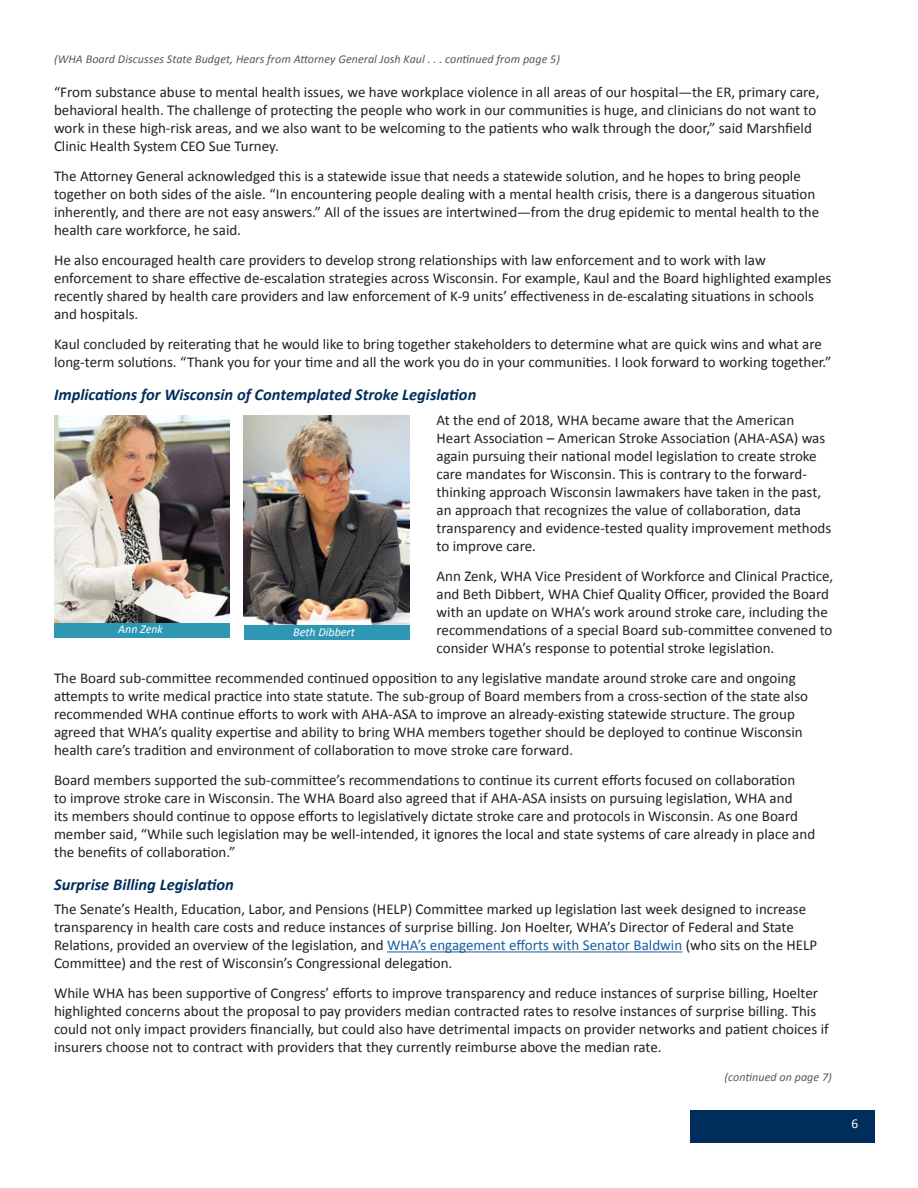
<style>
.page{position:relative;width:918px;height:1188px;background:#fff}
.page>*{position:absolute;margin:0;border:0;box-sizing:border-box;transform-origin:0 0}
.Subhead{font:italic 700 16.5px "Calibri";color:#002e5c}
.Body_Copy{font:15px/18px "Calibri";color:#231f20}
.t1{font:13.5px "Calibri";color:#fff}
.Continued{font:italic 12px "Calibri";letter-spacing:.005em;color:#57585a}
.Photo_Caption{font:italic 12px "Calibri";color:#fff}
.s1{font-family:"Calluna Sans"}
.s2{color:#175d9e}
</style>
<div class="page">
<div style="left:690px;top:1111px;width:184px;height:32px;background:#002e5c"></div>
<hr style="left:387px;top:951px;width:295px;height:1px;background:#175d9e">
<img style="left:54px;top:415px;width:176px;height:208px">
<div style="left:54px;top:623px;width:176px;height:14px;background:#2e97b4"></div>
<img style="left:244px;top:416px;width:166px;height:209px">
<div style="left:244px;top:625px;width:166px;height:14px;background:#2e97b4"></div>
<p class="Continued" style="left:54px;top:52px;width:508px">(WHA Board Discusses State Budget, Hears from Attorney General Josh Kaul . . . continued from page 5)</p>
<p class="Body_Copy" style="left:54px;top:82px;width:767px">“From substance abuse to mental health issues, we have workplace violence in all areas of our hospital<span class="s1">—</span>the ER, primary care, behavioral health. The challenge of protecting the people who work in our communities is huge, and clinicians do not want to work in these high-risk areas, and we also want to be welcoming to the patients who walk through the door,” said Marshfield Clinic Health System CEO Sue Turney.</p>
<p class="Body_Copy" style="left:54px;top:166px;width:767px">The Attorney General acknowledged this is a statewide issue that needs a statewide solution, and he hopes to bring people together on both sides of the aisle. “In encountering people dealing with a mental health crisis, there is a dangerous situation inherently, and there are not easy answers.” All of the issues are intertwined<span class="s1">—</span>from the drug epidemic to mental health to the health care workforce, he said.</p>
<p class="Body_Copy" style="left:54px;top:250px;width:779px">He also encouraged health care providers to develop strong relationships with law enforcement and to work with law enforcement to share effective de-escalation strategies across Wisconsin. For example, Kaul and the Board highlighted examples recently shared by health care providers and law enforcement of K-9 units’ effectiveness in de-escalating situations in schools and hospitals.</p>
<p class="Body_Copy" style="left:54px;top:334px;width:779px">Kaul concluded by reiterating that he would like to bring together stakeholders to determine what are quick wins and what are long-term solutions. “Thank you for your time and all the work you do in your communities. I look forward to working together.”</p>
<p class="Subhead" style="left:54px;top:384px;width:424px">Implications for Wisconsin of Contemplated Stroke Legislation</p>
<p class="Body_Copy" style="left:437px;top:410px;width:396px">At the end of 2018, WHA became aware that the American Heart Association – American Stroke Association (AHA-ASA) was again pursuing their national model legislation to create stroke care mandates for Wisconsin. This is contrary to the forward&shy;thinking approach Wisconsin lawmakers have taken in the past, an approach that recognizes the value of collaboration, data transparency and evidence-tested quality improvement methods to improve care.</p>
<p class="Body_Copy" style="left:437px;top:566px;width:398px">Ann Zenk, WHA Vice President of Workforce and Clinical Practice, and Beth Dibbert, WHA Chief Quality Officer, provided the Board with an update on WHA’s work around stroke care, including the recommendations of a special Board sub-committee convened to consider WHA’s response to potential stroke legislation.</p>
<p class="Body_Copy" style="left:54px;top:668px;width:756px">The Board sub-committee recommended continued opposition to any legislative mandate around stroke care and ongoing attempts to write medical practice into state statute. The sub-group of Board members from a cross-section of the state also recommended WHA continue efforts to work with AHA-ASA to improve an already-existing statewide structure. The group agreed that WHA’s quality expertise and ability to bring WHA members together should be deployed to continue Wisconsin health care’s tradition and environment of collaboration to move stroke care forward.</p>
<p class="Body_Copy" style="left:54px;top:770px;width:763px">Board members supported the sub-committee’s recommendations to continue its current efforts focused on collaboration<br>to improve stroke care in Wisconsin. The WHA Board also agreed that if AHA-ASA insists on pursuing legislation, WHA and<br>its members should continue to oppose efforts to legislatively dictate stroke care and protocols in Wisconsin. As one Board member said, “While such legislation may be well-intended, it ignores the local and state systems of care already in place and the benefits of collaboration.”</p>
<p class="Subhead" style="left:54px;top:874px;width:181px">Surprise Billing Legislation</p>
<p class="Body_Copy" style="left:54px;top:900px;width:765px">The Senate’s Health, Education, Labor, and Pensions (HELP) Committee marked up legislation last week designed to increase transparency in health care costs and reduce instances of surprise billing. Jon Hoelter, WHA’s Director of Federal and State Relations, provided an overview of the legislation, and <span class="s2">WHA’s engagement efforts with Senator Baldwin</span> (who sits on the HELP Committee) and the rest of Wisconsin’s Congressional delegation.</p>
<p class="Body_Copy" style="left:54px;top:984px;width:776px">While WHA has been supportive of Congress’ efforts to improve transparency and reduce instances of surprise billing, Hoelter highlighted concerns about the proposal to pay providers median contracted rates to resolve instances of surprise billing. This could not only impact providers financially, but could also have detrimental impacts on provider networks and patient choices if insurers choose not to contract with providers that they currently reimburse above the median rate.</p>
<p class="Photo_Caption" style="left:118px;top:622px;width:46px">Ann Zenk</p>
<p class="Photo_Caption" style="left:293px;top:624px;width:63px">Beth Dibbert</p>
<p class="Continued" style="left:725px;top:1070px;width:109px">(continued on page 7)</p>
<p class="t1" style="left:851px;top:1115px;width:8px">6</p>
</div>
